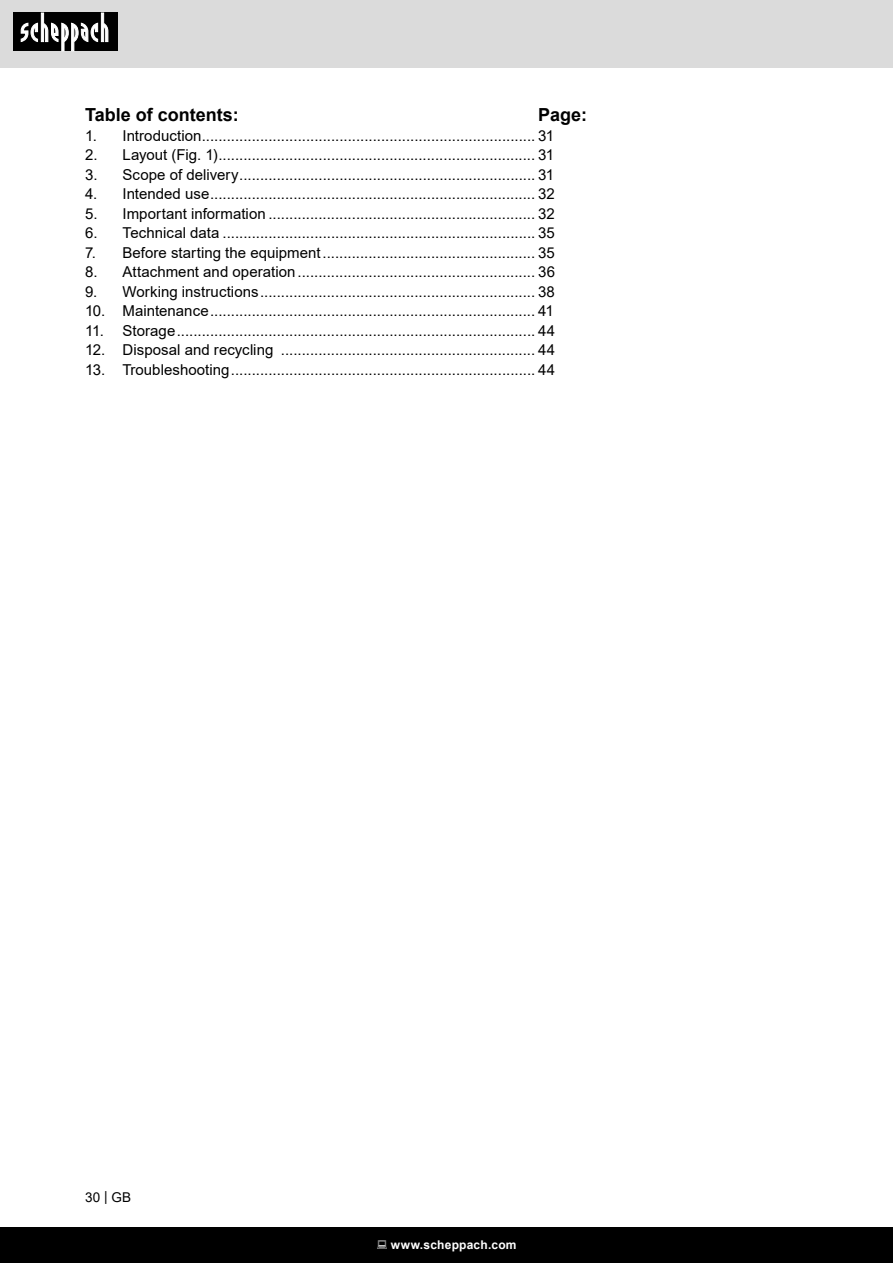
<style>
.page{position:relative;width:893px;height:1263px;background:#fff}
.page>*{position:absolute;margin:0;border:0;box-sizing:border-box;transform-origin:0 0}
.TOC_title{font:700 18px "Arial";color:#000}
.t1{font:15px "Arial";letter-spacing:.005em;color:#000}
.t2{font:13.5px "Arial";color:#000}
.t3{font:700 12px "Arial";letter-spacing:.02em;color:#fff}
</style>
<div class="page">
<div style="left:0;top:0;width:893px;height:67px;background:#dbdbdb"></div>
<div style="left:0;top:1227px;width:893px;height:36px;background:#000"></div>
<div style="left:13px;top:13px;width:105px;height:38px;background:#000"></div>
<svg style="left:21px;top:13px;width:87px;height:38px"></svg>
<p class="TOC_title" style="left:85px;top:102px;width:155px">Table of contents:</p>
<p class="TOC_title" style="left:538px;top:102px;width:51px">Page:</p>
<p class="t1" style="left:85px;top:125px;width:471px">1. Introduction................................................................................ 31</p>
<p class="t1" style="left:85px;top:145px;width:471px">2. Layout (Fig. 1)............................................................................ 31</p>
<p class="t1" style="left:85px;top:164px;width:471px">3. Scope of delivery....................................................................... 31</p>
<p class="t1" style="left:85px;top:184px;width:471px">4. Intended use.............................................................................. 32</p>
<p class="t1" style="left:85px;top:203px;width:471px">5. Important information ................................................................ 32</p>
<p class="t1" style="left:85px;top:223px;width:471px">6. Technical data ........................................................................... 35</p>
<p class="t1" style="left:85px;top:242px;width:471px">7. Before starting the equipment................................................... 35</p>
<p class="t1" style="left:85px;top:262px;width:471px">8. Attachment and operation......................................................... 36</p>
<p class="t1" style="left:85px;top:281px;width:471px">9. Working instructions.................................................................. 38</p>
<p class="t1" style="left:85px;top:301px;width:470px">10. Maintenance.............................................................................. 41</p>
<p class="t1" style="left:85px;top:320px;width:472px">11. Storage...................................................................................... 44</p>
<p class="t1" style="left:85px;top:340px;width:472px">12. Disposal and recycling ............................................................. 44</p>
<p class="t1" style="left:85px;top:359px;width:472px">13. Troubleshooting......................................................................... 44</p>
<p class="t2" style="left:85px;top:1188px;width:48px">30 | GB</p>
<p class="t3" style="left:391px;top:1236px;width:127px">www.scheppach.com</p>
</div>
